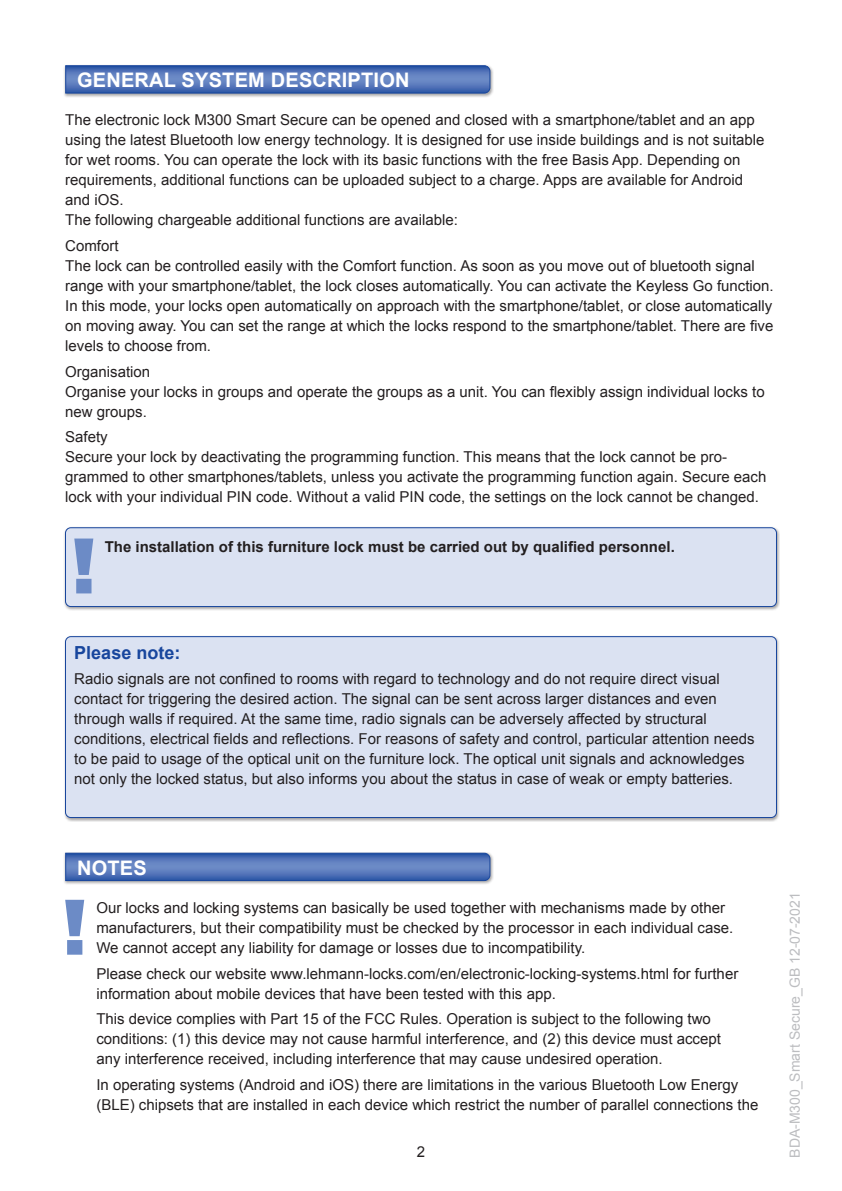
<style>
.page{position:relative;width:842px;height:1191px;background:#fff}
.page>*{position:absolute;margin:0;border:0;box-sizing:border-box;transform-origin:0 0}
.t1{font:700 20px "Arial";letter-spacing:.01em;color:#fff}
.t2{font:700 18px "Arial";color:#18469d}
.t3{font:15px/20px "Arial";color:#231f20}
.t4{font:700 15px "Arial";color:#231f20}
.t5{font:14px "Arial";color:#bcbdc0}
</style>
<div class="page">
<div style="left:63px;top:64px;width:431px;height:34px;background:#231f20;opacity:.4"></div>
<svg style="left:65px;top:65px;width:426px;height:29px"></svg>
<div style="left:63px;top:635px;width:717px;height:186px;background:#231f20;opacity:.4"></div>
<div style="left:65px;top:636px;width:711px;height:181px;background:#dbe2f2;border-radius:5px"></div>
<div style="left:65px;top:636px;width:712px;height:182px;border:1px solid #18469d;border-radius:5px"></div>
<div style="left:63px;top:851px;width:431px;height:34px;background:#231f20;opacity:.4"></div>
<svg style="left:65px;top:852px;width:426px;height:29px"></svg>
<svg style="left:65px;top:899px;width:19px;height:55px"></svg>
<div style="left:64px;top:526px;width:716px;height:84px;background:#231f20;opacity:.4"></div>
<div style="left:65px;top:528px;width:711px;height:78px;background:#dbe2f2;border-radius:5px"></div>
<svg style="left:74px;top:538px;width:19px;height:55px"></svg>
<div style="left:65px;top:527px;width:712px;height:80px;border:1px solid #18469d;border-radius:5px"></div>
<h1 class="t1" style="left:77px;top:67px;width:334px">GENERAL SYSTEM DESCRIPTION</h1>
<p class="t3" style="left:65px;top:110px;width:701px">The electronic lock M300 Smart Secure can be opened and closed with a smartphone/tablet and an app using the latest Bluetooth low energy technology. It is designed for use inside buildings and is not suitable for wet rooms. You can operate the lock with its basic functions with the free Basis App. Depending on requirements, additional functions can be uploaded subject to a charge. Apps are available for Android and iOS.<br>The following chargeable additional functions are available:</p>
<p class="t3" style="left:65px;top:236px;width:710px">Comfort<br>The lock can be controlled easily with the Comfort function. As soon as you move out of bluetooth signal range with your smartphone/tablet, the lock closes automatically. You can activate the Keyless Go function.<br>In this mode, your locks open automatically on approach with the smartphone/tablet, or close automatically on moving away. You can set the range at which the locks respond to the smartphone/tablet. There are five levels to choose from.</p>
<p class="t3" style="left:65px;top:362px;width:701px">Organisation<br>Organise your locks in groups and operate the groups as a unit. You can flexibly assign individual locks to new groups.</p>
<p class="t3" style="left:65px;top:427px;width:703px">Safety<br>Secure your lock by deactivating the programming function. This means that the lock cannot be pro&shy;grammed to other smartphones/tablets, unless you activate the programming function again. Secure each lock with your individual PIN code. Without a valid PIN code, the settings on the lock cannot be changed.</p>
<p class="t4" style="left:105px;top:536px;width:572px">The installation of this furniture lock must be carried out by qualified personnel.</p>
<p class="t2" style="left:74px;top:640px;width:108px">Please note:</p>
<p class="t3" style="left:74px;top:669px;width:682px">Radio signals are not confined to rooms with regard to technology and do not require direct visual contact for triggering the desired action. The signal can be sent across larger distances and even through walls if required. At the same time, radio signals can be adversely affected by structural conditions, electrical fields and reflections. For reasons of safety and control, particular attention needs to be paid to usage of the optical unit on the furniture lock. The optical unit signals and acknowledges not only the locked status, but also informs you about the status in case of weak or empty batteries.</p>
<h1 class="t1" style="left:77px;top:854px;width:71px">NOTES</h1>
<p class="t3" style="left:96px;top:897px;width:638px">Our locks and locking systems can basically be used together with mechanisms made by other manufacturers, but their compatibility must be checked by the processor in each individual case.<br>We cannot accept any liability for damage or losses due to incompatibility.</p>
<p class="t3" style="left:96px;top:963px;width:643px">Please check our website www.lehmann-locks.com/en/electronic-locking-systems.html for further information about mobile devices that have been tested with this app.</p>
<p class="t3" style="left:96px;top:1009px;width:626px">This device complies with Part 15 of the FCC Rules. Operation is subject to the following two conditions: (1) this device may not cause harmful interference, and (2) this device must accept any interference received, including interference that may cause undesired operation.</p>
<p class="t3" style="left:96px;top:1074px;width:663px">In operating systems (Android and iOS) there are limitations in the various Bluetooth Low Energy (BLE) chipsets that are installed in each device which restrict the number of parallel connections the</p>
<p class="t3" style="left:417px;top:1141px;width:10px">2</p>
<p class="t5" style="left:786px;top:1157px;width:267px;rotate:-90deg">BDA-M300_Smart Secure_GB 12-07-2021</p>
</div>
